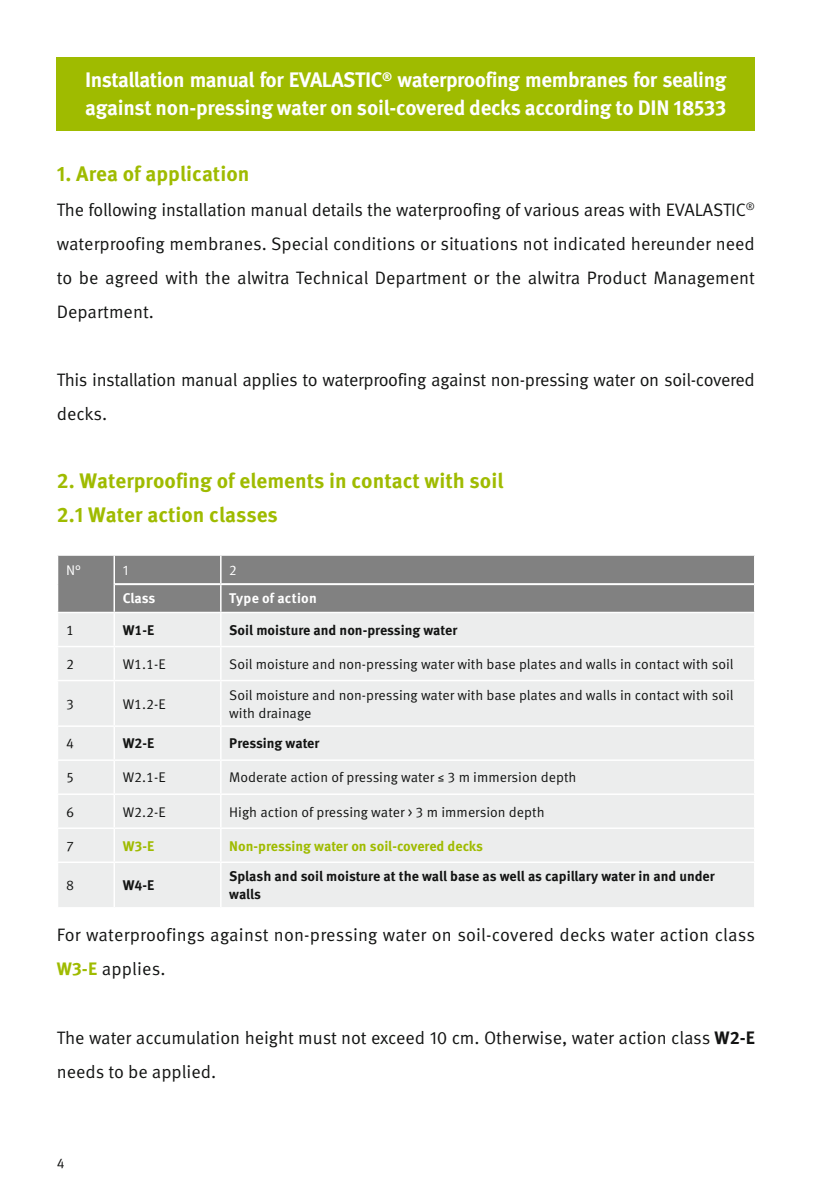
<style>
.page{position:relative;width:840px;height:1191px;background:#fff}
.page>*{position:absolute;margin:0;border:0;box-sizing:border-box;transform-origin:0 0}
.t1{font:700 21px/28px "Meta Pro";letter-spacing:-.02em;color:#fff}
.t2{font:700 21px/34px "Meta Pro";color:#9fbb00}
.t3{font:18px/34px "Meta Pro";letter-spacing:-.005em;color:#131413}
.t4{font:14px/18px "Meta Pro";color:#131413}
.t5{font:700 14px/18px "Meta Pro";letter-spacing:-.005em;color:#131413}
.t6{font:700 14px "Meta Pro";letter-spacing:-.005em;color:#9fbb00}
.t7{font:700 14px "Meta Pro";letter-spacing:.015em;color:#fff}
.t8{font:14px "Meta Pro";color:#fff}
.s1{font-weight:700;color:#9fbb00}
.s2{font-weight:700}
</style>
<div class="page">
<div style="left:58px;top:613px;width:695px;height:294px;background:#eceded"></div>
<hr style="left:113px;top:613px;width:2px;height:33px;background:#fff">
<hr style="left:220px;top:613px;width:1px;height:33px;background:#fff">
<hr style="left:57px;top:646px;width:57px;height:1px;background:#fff">
<hr style="left:114px;top:646px;width:107px;height:1px;background:#fff">
<hr style="left:113px;top:647px;width:2px;height:33px;background:#fff">
<hr style="left:221px;top:646px;width:534px;height:1px;background:#fff">
<hr style="left:220px;top:647px;width:1px;height:33px;background:#fff">
<hr style="left:57px;top:680px;width:57px;height:1px;background:#fff">
<hr style="left:114px;top:680px;width:107px;height:1px;background:#fff">
<hr style="left:113px;top:681px;width:2px;height:44px;background:#fff">
<hr style="left:221px;top:680px;width:534px;height:1px;background:#fff">
<hr style="left:220px;top:681px;width:1px;height:44px;background:#fff">
<hr style="left:57px;top:725px;width:57px;height:2px;background:#fff">
<hr style="left:114px;top:725px;width:107px;height:2px;background:#fff">
<hr style="left:113px;top:727px;width:2px;height:32px;background:#fff">
<hr style="left:221px;top:725px;width:534px;height:2px;background:#fff">
<hr style="left:220px;top:727px;width:1px;height:32px;background:#fff">
<hr style="left:57px;top:759px;width:57px;height:2px;background:#fff">
<hr style="left:114px;top:759px;width:107px;height:2px;background:#fff">
<hr style="left:113px;top:761px;width:2px;height:32px;background:#fff">
<hr style="left:221px;top:759px;width:534px;height:2px;background:#fff">
<hr style="left:220px;top:761px;width:1px;height:32px;background:#fff">
<hr style="left:57px;top:793px;width:57px;height:2px;background:#fff">
<hr style="left:114px;top:793px;width:107px;height:2px;background:#fff">
<hr style="left:113px;top:795px;width:2px;height:32px;background:#fff">
<hr style="left:221px;top:793px;width:534px;height:2px;background:#fff">
<hr style="left:220px;top:795px;width:1px;height:32px;background:#fff">
<hr style="left:57px;top:827px;width:57px;height:2px;background:#fff">
<hr style="left:114px;top:827px;width:107px;height:2px;background:#fff">
<hr style="left:113px;top:829px;width:2px;height:32px;background:#fff">
<hr style="left:221px;top:827px;width:534px;height:2px;background:#fff">
<hr style="left:220px;top:829px;width:1px;height:32px;background:#fff">
<hr style="left:57px;top:861px;width:57px;height:2px;background:#fff">
<hr style="left:114px;top:861px;width:107px;height:2px;background:#fff">
<hr style="left:113px;top:863px;width:2px;height:44px;background:#fff">
<hr style="left:221px;top:861px;width:534px;height:2px;background:#fff">
<hr style="left:220px;top:863px;width:1px;height:44px;background:#fff">
<div style="left:57px;top:556px;width:697px;height:56px;background:#818181"></div>
<hr style="left:115px;top:583px;width:106px;height:2px;background:#fff">
<hr style="left:221px;top:583px;width:532px;height:2px;background:#fff">
<div style="left:57px;top:57px;width:697px;height:73px;background:#9fbb00"></div>
<p class="t1" style="left:85px;top:67px;width:642px">Installation manual for EVALASTIC<sup>®</sup> waterproofing membranes for sealing against non-pressing water on soil-covered decks according to DIN 18533</p>
<p class="t2" style="left:57px;top:158px;width:194px">1. Area of application</p>
<p class="t3" style="left:57px;top:193px;width:699px;text-align:justify">The following installation manual details the waterproofing of various areas with EVALASTIC<sup>® </sup>waterproofing membranes. Special conditions or situations not indicated hereunder need to be agreed with the alwitra Technical Department or the alwitra Product Management Department.</p>
<p class="t3" style="left:57px;top:363px;width:699px">This installation manual applies to waterproofing against non-pressing water on soil-covered decks.</p>
<p class="t2" style="left:57px;top:464px;width:448px">2. Waterproofing of elements in contact with soil<br>2.1 Water action classes</p>
<p class="t8" style="left:66px;top:561px;width:16px">N°</p>
<p class="t8" style="left:123px;top:561px;width:7px">1</p>
<p class="t8" style="left:229px;top:561px;width:9px">2</p>
<p class="t7" style="left:123px;top:589px;width:34px">Class</p>
<p class="t7" style="left:229px;top:589px;width:89px">Type of action</p>
<p class="t4" style="left:66px;top:621px;width:9px">1</p>
<p class="t5" style="left:123px;top:621px;width:33px">W1-E</p>
<p class="t5" style="left:229px;top:621px;width:229px">Soil moisture and non-pressing water</p>
<p class="t4" style="left:66px;top:655px;width:9px">2</p>
<p class="t4" style="left:123px;top:655px;width:44px">W1.1-E</p>
<p class="t4" style="left:229px;top:655px;width:505px">Soil moisture and non-pressing water with base plates and walls in contact with soil</p>
<p class="t4" style="left:66px;top:695px;width:9px">3</p>
<p class="t4" style="left:123px;top:695px;width:44px">W1.2-E</p>
<p class="t4" style="left:229px;top:686px;width:505px">Soil moisture and non-pressing water with base plates and walls in contact with soil with drainage</p>
<p class="t4" style="left:66px;top:735px;width:9px">4</p>
<p class="t5" style="left:123px;top:735px;width:33px">W2-E</p>
<p class="t5" style="left:229px;top:735px;width:92px">Pressing water</p>
<p class="t4" style="left:66px;top:769px;width:9px">5</p>
<p class="t4" style="left:123px;top:769px;width:44px">W2.1-E</p>
<p class="t4" style="left:229px;top:769px;width:348px">Moderate action of pressing water ≤ 3 m immersion depth</p>
<p class="t4" style="left:66px;top:803px;width:9px">6</p>
<p class="t4" style="left:123px;top:803px;width:44px">W2.2-E</p>
<p class="t4" style="left:229px;top:803px;width:316px">High action of pressing water &gt; 3 m immersion depth</p>
<p class="t4" style="left:66px;top:837px;width:9px">7</p>
<p class="t6" style="left:123px;top:837px;width:33px">W3-E</p>
<p class="t6" style="left:229px;top:837px;width:255px">Non-pressing water on soil-covered decks</p>
<p class="t4" style="left:66px;top:877px;width:9px">8</p>
<p class="t5" style="left:123px;top:877px;width:33px">W4-E</p>
<p class="t5" style="left:229px;top:868px;width:486px">Splash and soil moisture at the wall base as well as capillary water in and under walls</p>
<p class="t3" style="left:57px;top:918px;width:699px">For waterproofings against non-pressing water on soil-covered decks water action class<br><span class="s1">W3-E</span> applies.</p>
<p class="t3" style="left:57px;top:1020px;width:699px">The water accumulation height must not exceed 10 cm. Otherwise, water action class <span class="s2">W2-E </span>needs to be applied.</p>
<p class="t4" style="left:57px;top:1154px;width:9px">4</p>
</div>
